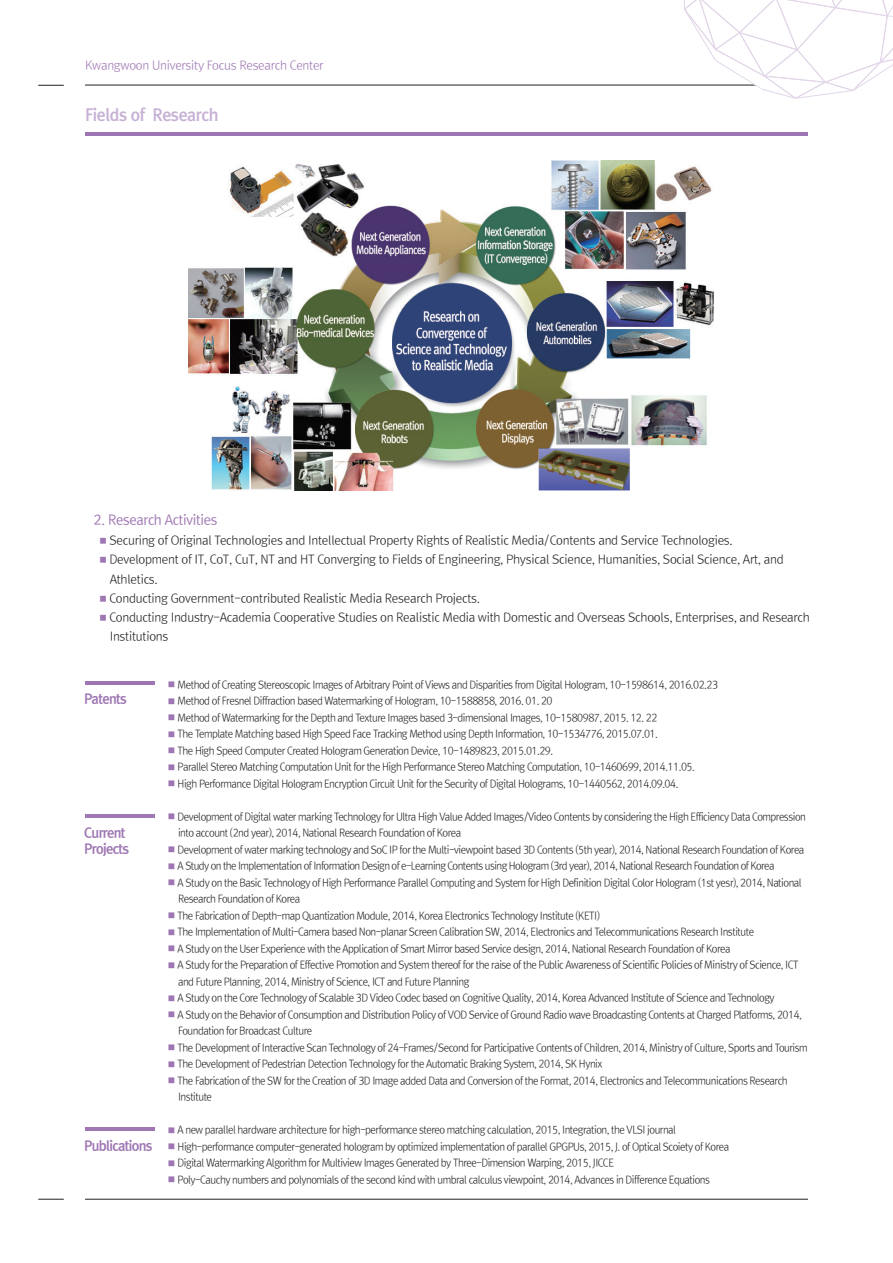
<style>
.page{position:relative;width:893px;height:1263px;background:#fff}
.page>*{position:absolute;margin:0;border:0;box-sizing:border-box;transform-origin:0 0}
.t1{font:16.5px "Rix Go EB";letter-spacing:-.025em;color:#c7b2d5}
.t2{font:13.5px/16.2px "Rix Go EB";letter-spacing:-.05em;color:#9e76b3}
.t3{font:13.5px "Rix Go M";letter-spacing:-.025em;color:#9e76b3}
.t4{font:12px/19.2px "Rix Go L";letter-spacing:-.025em;color:#231f20}
.t5{font:12px "Rix Go L";letter-spacing:-.025em;color:#9e76b3}
.t6{font:10.5px/16.5px "Rix Go L";letter-spacing:-.05em;color:#231f20;scale:.95 1}
.s1{font-size:7.5px;color:#9e76b3}
.s2{font-family:"Haansoft Batang";font-size:7.5px;color:#9e76b3}
</style>
<div class="page">
<hr style="left:85px;top:85px;width:723px;height:1px;background:#231f20">
<hr style="left:85px;top:1199px;width:723px;height:1px;background:#231f20">
<svg style="left:38px;top:85px;width:26px;height:1px"></svg>
<svg style="left:38px;top:1199px;width:26px;height:1px"></svg>
<hr style="left:85px;top:132px;width:723px;height:4px;background:#9e76b3">
<hr style="left:85px;top:681px;width:69px;height:3px;background:#9e76b3">
<hr style="left:85px;top:814px;width:69px;height:4px;background:#9e76b3">
<hr style="left:85px;top:1128px;width:69px;height:3px;background:#9e76b3">
<svg style="left:683px;top:0;width:210px;height:99px"></svg>
<img style="left:189px;top:161px;width:525px;height:330px">
<p class="t5" style="left:85px;top:59px;width:240px">Kwangwoon University Focus Research Center</p>
<h1 class="t1" style="left:85px;top:104px;width:135px">Fields of Research</h1>
<p class="t3" style="left:94px;top:512px;width:126px">2. Research Activities</p>
<p class="t4" style="left:100px;top:531px;width:634px"><span class="s1">■</span> Securing of Original Technologies and Intellectual Property Rights of Realistic Media/Contents and Service Technologies.</p>
<p class="t4" style="left:110px;top:550px;width:676px;text-indent:-10px"><span class="s1">■</span> Development of IT, CoT, CuT, NT and HT Converging to Fields of Engineering, Physical Science, Humanities, Social Science, Art, and<br>Athletics.</p>
<p class="t4" style="left:100px;top:588px;width:382px"><span class="s1">■</span> Conducting Government-contributed Realistic Media Research Projects.</p>
<p class="t4" style="left:110px;top:608px;width:702px;text-indent:-10px"><span class="s1">■</span> Conducting Industry-Academia Cooperative Studies on Realistic Media with Domestic and Overseas Schools, Enterprises, and Research<br>Institutions</p>
<p class="t2" style="left:84px;top:690px;width:44px">Patents</p>
<p class="t2" style="left:84px;top:824px;width:46px">Current<br>Projects</p>
<p class="t2" style="left:84px;top:1138px;width:70px">Publications</p>
<p class="t6" style="left:168px;top:676px;width:581px"><span class="s2">■</span> Method of Creating Stereoscopic Images of Arbitrary Point of Views and Disparities from Digital Hologram, 10-1598614, 2016.02.23</p>
<p class="t6" style="left:168px;top:693px;width:406px"><span class="s2">■</span> Method of Fresnel Diffraction based Watermarking of Hologram, 10-1588858, 2016. 01. 20</p>
<p class="t6" style="left:168px;top:709px;width:517px"><span class="s2">■</span> Method of Watermarking for the Depth and Texture Images based 3-dimensional Images, 10-1580987, 2015. 12. 22</p>
<p class="t6" style="left:168px;top:726px;width:517px"><span class="s2">■</span> The Template Matching based High Speed Face Tracking Method using Depth Information, 10-1534776, 2015.07.01.</p>
<p class="t6" style="left:168px;top:742px;width:407px"><span class="s2">■</span> The High Speed Computer Created Hologram Generation Device, 10-1489823, 2015.01.29.</p>
<p class="t6" style="left:168px;top:759px;width:556px"><span class="s2">■</span> Parallel Stereo Matching Computation Unit for the High Performance Stereo Matching Computation, 10-1460699, 2014.11.05.</p>
<p class="t6" style="left:168px;top:775px;width:539px"><span class="s2">■</span> High Performance Digital Hologram Encryption Circuit Unit for the Security of Digital Holograms, 10-1440562, 2014.09.04.</p>
<p class="t6" style="left:178px;top:808px;width:662px;text-indent:-10px"><span class="s2">■</span> Development of Digital water marking Technology for Ultra High Value Added Images/Video Contents by considering the High Efficiency Data Compression into account (2nd year), 2014, National Research Foundation of Korea</p>
<p class="t6" style="left:168px;top:841px;width:671px"><span class="s2">■</span> Development of water marking technology and SoC IP for the Multi-viewpoint based 3D Contents (5th year), 2014, National Research Foundation of Korea</p>
<p class="t6" style="left:168px;top:858px;width:640px"><span class="s2">■</span> A Study on the Implementation of Information Design of e-Learning Contents using Hologram (3rd year), 2014, National Research Foundation of Korea</p>
<p class="t6" style="left:178px;top:874px;width:658px;text-indent:-10px"><span class="s2">■</span> A Study on the Basic Technology of High Performance Parallel Computing and System for High Definition Digital Color Hologram (1st yesr), 2014, National<br>Research Foundation of Korea</p>
<p class="t6" style="left:168px;top:907px;width:456px"><span class="s2">■</span> The Fabrication of Depth-map Quantization Module, 2014, Korea Electronics Technology Institute (KETI)</p>
<p class="t6" style="left:168px;top:924px;width:619px"><span class="s2">■</span> The Implementation of Multi-Camera based Non-planar Screen Calibration SW, 2014, Electronics and Telecommunications Research Institute</p>
<p class="t6" style="left:168px;top:940px;width:594px"><span class="s2">■</span> A Study on the User Experience with the Application of Smart Mirror based Service design, 2014, National Research Foundation of Korea</p>
<p class="t6" style="left:178px;top:957px;width:655px;text-indent:-10px"><span class="s2">■</span> A Study for the Preparation of Effective Promotion and System thereof for the raise of the Public Awareness of Scientific Policies of Ministry of Science, ICT and Future Planning, 2014, Ministry of Science, ICT and Future Planning</p>
<p class="t6" style="left:168px;top:990px;width:640px"><span class="s2">■</span> A Study on the Core Technology of Scalable 3D Video Codec based on Cognitive Quality, 2014, Korea Advanced Institute of Science and Technology</p>
<p class="t6" style="left:178px;top:1006px;width:658px;text-indent:-10px"><span class="s2">■</span> A Study on the Behavior of Consumption and Distribution Policy of VOD Service of Ground Radio wave Broadcasting Contents at Charged Platforms, 2014,<br>Foundation for Broadcast Culture</p>
<p class="t6" style="left:168px;top:1039px;width:675px"><span class="s2">■</span> The Development of Interactive Scan Technology of 24-Frames/Second for Participative Contents of Children, 2014, Ministry of Culture, Sports and Tourism</p>
<p class="t6" style="left:168px;top:1056px;width:459px"><span class="s2">■</span> The Development of Pedestrian Detection Technology for the Automatic Braking System, 2014, SK Hynix</p>
<p class="t6" style="left:178px;top:1072px;width:643px;text-indent:-10px"><span class="s2">■</span> The Fabrication of the SW for the Creation of 3D Image added Data and Conversion of the Format, 2014, Electronics and Telecommunications Research<br>Institute</p>
<p class="t6" style="left:168px;top:1122px;width:536px"><span class="s2">■</span> A new parallel hardware architecture for high-performance stereo matching calculation, 2015, Integration, the VLSI journal</p>
<p class="t6" style="left:168px;top:1138px;width:592px"><span class="s2">■</span> High-performance computer-generated hologram by optimized implementation of parallel GPGPUs, 2015, J. of Optical Scoiety of Korea</p>
<p class="t6" style="left:168px;top:1155px;width:471px"><span class="s2">■</span> Digital Watermarking Algorithm for Multiview Images Generated by Three-Dimension Warping, 2015, JICCE</p>
<p class="t6" style="left:168px;top:1171px;width:572px"><span class="s2">■</span> Poly-Cauchy numbers and polynomials of the second kind with umbral calculus viewpoint, 2014, Advances in Difference Equations</p>
</div>
